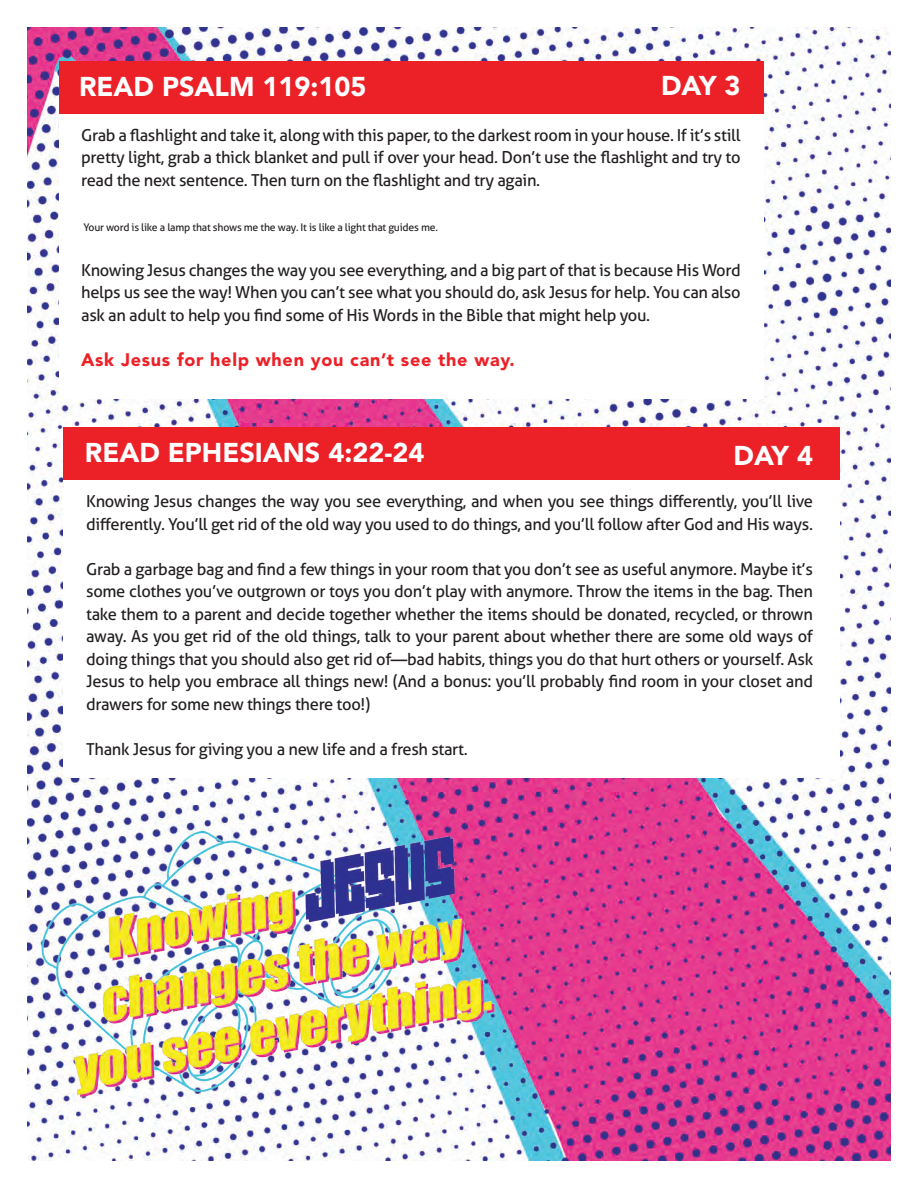
<style>
.page{position:relative;width:918px;height:1188px;background:#fff}
.page>*{position:absolute;margin:0;border:0;box-sizing:border-box;transform-origin:0 0}
.t1{font:900 27px "Avenir LT Std";color:#fff}
.t2{font:900 18px "Avenir LT Std";letter-spacing:.04em;color:#ec2127}
.t3{font:16.5px/22.5px "Aller";letter-spacing:-.02em;color:#231f20;text-align:justify}
.t4{font:10.5px "Aller";letter-spacing:-.02em;color:#231f20}
</style>
<div class="page">
<img style="left:27px;top:27px;width:864px;height:1134px">
<div style="left:60px;top:61px;width:704px;height:338px;background:#fff"></div>
<div style="left:60px;top:61px;width:704px;height:52px;background:#ec2127"></div>
<div style="left:63px;top:428px;width:777px;height:350px;background:#fff"></div>
<div style="left:63px;top:428px;width:776px;height:52px;background:#ec2127"></div>
<img style="left:27px;top:771px;width:381px;height:390px">
<img style="left:48px;top:822px;width:463px;height:283px">
<p class="t1" style="left:79px;top:70px;width:289px">READ PSALM 119:105</p>
<p class="t1" style="left:661px;top:70px;width:81px">DAY 3</p>
<p class="t3" style="left:81px;top:123px;width:661px">Grab a flashlight and take it, along with this paper, to the darkest room in your house. If it’s still pretty light, grab a thick blanket and pull if over your head. Don’t use the flashlight and try to read the next sentence. Then turn on the flashlight and try again.</p>
<p class="t4" style="left:83px;top:220px;width:356px">Your word is like a lamp that shows me the way. It is like a light that guides me.</p>
<p class="t3" style="left:81px;top:258px;width:661px">Knowing Jesus changes the way you see everything, and a big part of that is because His Word helps us see the way! When you can’t see what you should do, ask Jesus for help. You can also ask an adult to help you find some of His Words in the Bible that might help you.</p>
<p class="t2" style="left:81px;top:348px;width:435px">Ask Jesus for help when you can’t see the way.</p>
<p class="t1" style="left:85px;top:437px;width:341px">READ EPHESIANS 4:22-24</p>
<p class="t1" style="left:734px;top:439px;width:81px">DAY 4</p>
<p class="t3" style="left:86px;top:490px;width:728px">Knowing Jesus changes the way you see everything, and when you see things differently, you’ll live differently. You’ll get rid of the old way you used to do things, and you’ll follow after God and His ways.</p>
<p class="t3" style="left:86px;top:557px;width:728px">Grab a garbage bag and find a few things in your room that you don’t see as useful anymore. Maybe it’s some clothes you’ve outgrown or toys you don’t play with anymore. Throw the items in the bag. Then take them to a parent and decide together whether the items should be donated, recycled, or thrown away. As you get rid of the old things, talk to your parent about whether there are some old ways of doing things that you should also get rid of—bad habits, things you do that hurt others or yourself. Ask Jesus to help you embrace all things new! (And a bonus: you’ll probably find room in your closet and drawers for some new things there too!)</p>
<p class="t3" style="left:86px;top:737px;width:383px">Thank Jesus for giving you a new life and a fresh start.</p>
</div>
